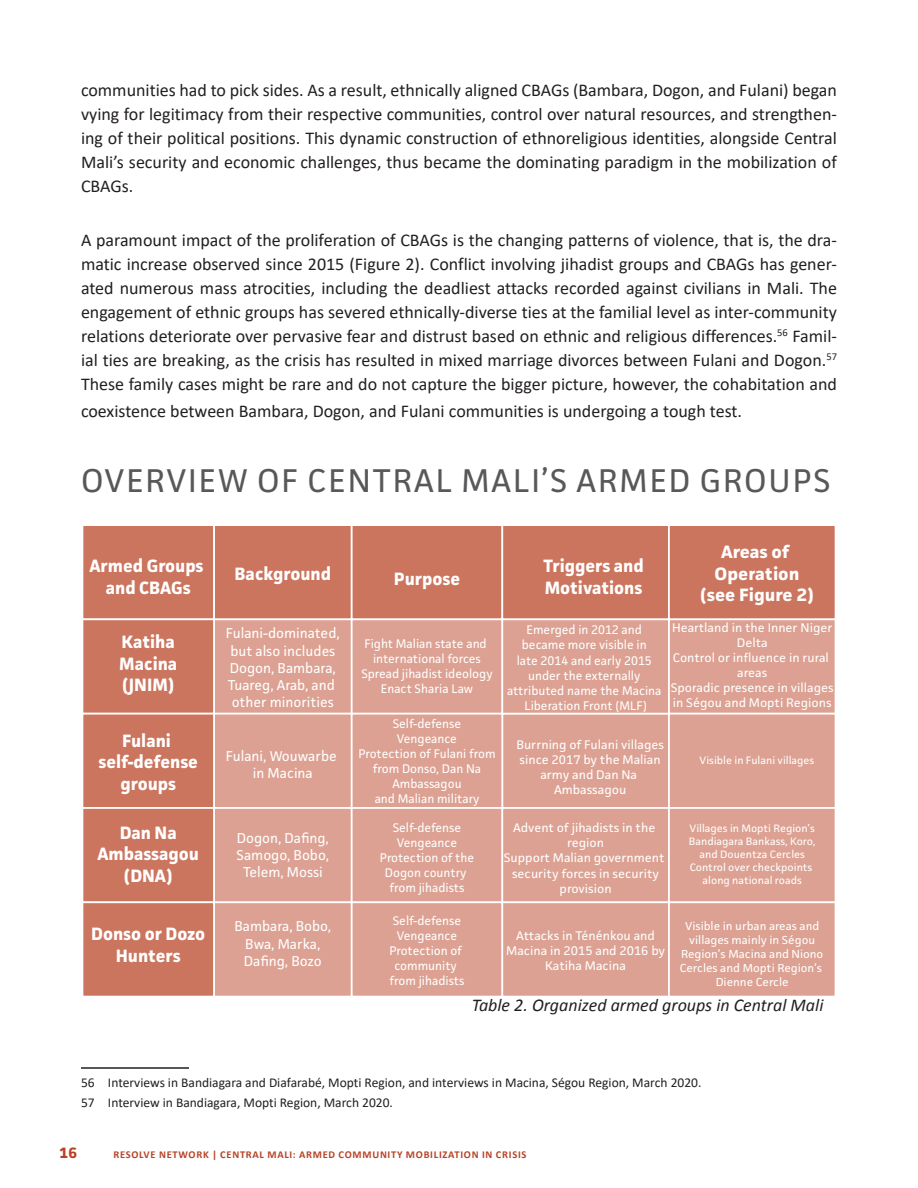
<style>
.page{position:relative;width:918px;height:1188px;background:#fff}
.page>*{position:absolute;margin:0;border:0;box-sizing:border-box;transform-origin:0 0}
.t1{font:33px "Facit";letter-spacing:.06em;color:#57585a}
.t2{font:18px/24px "Calibri";color:#231f20;text-align:justify}
.t3{font:700 18px/21.5px "Facit";color:#fff;text-align:center}
.t4{font:italic 18px "Calibri";color:#231f20}
.t5{font:700 18px/21.5px "Facit";color:#fff;text-align:center;scale:1.04 1}
.t6{font:700 15px "Facit";color:#b74326}
.t7{font:14.4px/17.2px "Facit";color:#fff;text-align:center}
.t8{font:13.5px/19.5px "Calibri";color:#231f20}
.t9{font:12.6px/15px "Facit";color:#fff;text-align:center}
.t10{font:12.6px/15px "Facit";color:#fff;text-align:center;scale:1.04 1}
.t11{font:11.7px/14px "Facit";color:#fff;text-align:center;scale:1.04 1}
.t12{font:10.8px/12.9px "Facit";color:#fff;text-align:center;scale:1.04 1}
.t13{font:700 10.5px "Calibri";letter-spacing:.07em;color:#b74326}
</style>
<div class="page">
<hr style="left:81px;top:1067px;width:108px;height:2px;background:#231f20">
<div style="left:502px;top:714px;width:167px;height:94px;background:#dca192"></div>
<div style="left:83px;top:526px;width:752px;height:92px;background:#cb755f"></div>
<div style="left:82px;top:619px;width:132px;height:95px;background:#cb755f"></div>
<div style="left:82px;top:618px;width:133px;height:97px;border:2px solid #fff"></div>
<div style="left:214px;top:619px;width:138px;height:95px;background:#dca192"></div>
<div style="left:213px;top:618px;width:140px;height:97px;border:2px solid #fff"></div>
<div style="left:352px;top:619px;width:150px;height:95px;background:#dca192"></div>
<div style="left:351px;top:618px;width:152px;height:97px;border:2px solid #fff"></div>
<div style="left:502px;top:619px;width:167px;height:95px;background:#dca192"></div>
<div style="left:501px;top:618px;width:169px;height:97px;border:2px solid #fff"></div>
<div style="left:669px;top:619px;width:167px;height:95px;background:#dca192"></div>
<div style="left:668px;top:618px;width:168px;height:97px;border:2px solid #fff"></div>
<div style="left:82px;top:714px;width:132px;height:94px;background:#cb755f"></div>
<div style="left:82px;top:713px;width:133px;height:96px;border:2px solid #fff"></div>
<div style="left:214px;top:714px;width:138px;height:94px;background:#dca192"></div>
<div style="left:213px;top:713px;width:140px;height:96px;border:2px solid #fff"></div>
<div style="left:352px;top:714px;width:150px;height:94px;background:#dca192"></div>
<div style="left:351px;top:713px;width:152px;height:96px;border:2px solid #fff"></div>
<div style="left:669px;top:714px;width:167px;height:94px;background:#dca192"></div>
<div style="left:668px;top:713px;width:168px;height:96px;border:2px solid #fff"></div>
<div style="left:82px;top:808px;width:132px;height:94px;background:#cb755f"></div>
<div style="left:82px;top:807px;width:133px;height:96px;border:2px solid #fff"></div>
<div style="left:214px;top:808px;width:138px;height:94px;background:#dca192"></div>
<div style="left:213px;top:807px;width:140px;height:96px;border:2px solid #fff"></div>
<div style="left:352px;top:808px;width:150px;height:94px;background:#dca192"></div>
<div style="left:351px;top:807px;width:152px;height:96px;border:2px solid #fff"></div>
<div style="left:502px;top:808px;width:167px;height:94px;background:#dca192"></div>
<div style="left:501px;top:807px;width:169px;height:96px;border:2px solid #fff"></div>
<div style="left:669px;top:808px;width:167px;height:94px;background:#dca192"></div>
<div style="left:668px;top:807px;width:168px;height:96px;border:2px solid #fff"></div>
<div style="left:82px;top:902px;width:132px;height:95px;background:#cb755f"></div>
<div style="left:82px;top:901px;width:133px;height:96px;border:2px solid #fff"></div>
<div style="left:214px;top:902px;width:138px;height:95px;background:#dca192"></div>
<div style="left:213px;top:901px;width:140px;height:96px;border:2px solid #fff"></div>
<div style="left:352px;top:902px;width:150px;height:95px;background:#dca192"></div>
<div style="left:351px;top:901px;width:152px;height:96px;border:2px solid #fff"></div>
<div style="left:502px;top:902px;width:167px;height:95px;background:#dca192"></div>
<div style="left:501px;top:901px;width:169px;height:96px;border:2px solid #fff"></div>
<div style="left:669px;top:902px;width:167px;height:95px;background:#dca192"></div>
<div style="left:668px;top:901px;width:168px;height:96px;border:2px solid #fff"></div>
<p class="t2" style="left:81px;top:80px;width:757px">communities had to pick sides. As a result, ethnically aligned CBAGs (Bambara, Dogon, and Fulani) began vying for legitimacy from their respective communities, control over natural resources, and strengthen&shy;ing of their political positions. This dynamic construction of ethnoreligious identities, alongside Central Mali’s security and economic challenges, thus became the dominating paradigm in the mobilization of CBAGs.</p>
<p class="t2" style="left:81px;top:230px;width:758px">A paramount impact of the proliferation of CBAGs is the changing patterns of violence, that is, the dra&shy;matic increase observed since 2015 (Figure 2). Conflict involving jihadist groups and CBAGs has gener&shy;ated numerous mass atrocities, including the deadliest attacks recorded against civilians in Mali. The engagement of ethnic groups has severed ethnically-diverse ties at the familial level as inter-community relations deteriorate over pervasive fear and distrust based on ethnic and religious differences.<sup>56</sup> Famil&shy;ial ties are breaking, as the crisis has resulted in mixed marriage divorces between Fulani and Dogon.<sup>57<br></sup>These family cases might be rare and do not capture the bigger picture, however, the cohabitation and</p>
<p class="t2" style="left:81px;top:401px;width:663px">coexistence between Bambara, Dogon, and Fulani communities is undergoing a tough test.</p>
<h1 class="t1" style="left:81px;top:460px;width:751px">OVERVIEW OF CENTRAL MALI’S ARMED GROUPS</h1>
<p class="t3" style="left:89px;top:555px;width:116px">Armed Groups and CBAGs</p>
<p class="t3" style="left:235px;top:563px;width:98px">Background</p>
<p class="t3" style="left:394px;top:567px;width:68px">Purpose</p>
<p class="t3" style="left:543px;top:555px;width:102px;text-align:left">Triggers and<br>Motivations</p>
<p class="t5" style="left:700px;top:541px;width:111px">Areas of<br>Operation (see Figure 2)</p>
<p class="t3" style="left:119px;top:631px;width:60px;text-align:left">Katiha<br>Macina (JNIM)</p>
<p class="t3" style="left:98px;top:729px;width:101px">Fulani self-defense groups</p>
<p class="t3" style="left:97px;top:821px;width:103px">Dan Na<br>Ambassagou (DNA)</p>
<p class="t3" style="left:91px;top:923px;width:116px">Donso or Dozo<br>Hunters</p>
<p class="t10" style="left:671px;top:620px;width:158px">Heartland in the Inner Niger<br>Delta<br>Control or influence in rural areas<br>Sporadic presence in villages in Ségou and Mopti Regions</p>
<p class="t9" style="left:507px;top:622px;width:156px">Emerged in 2012 and became more visible in<br>late 2014 and early 2015 under the externally attributed name the Macina<br>Liberation Front (MLF)</p>
<p class="t10" style="left:516px;top:737px;width:144px">Burrning of Fulani villages since 2017 by the Malian army and Dan Na<br>Ambassagou</p>
<p class="t10" style="left:504px;top:820px;width:156px">Advent of jihadists in the region<br>Support Malian government security forces in security provision</p>
<p class="t10" style="left:506px;top:928px;width:154px">Attacks in Ténénkou and<br>Macina in 2015 and 2016 by<br>Katiha Macina</p>
<p class="t7" style="left:226px;top:625px;width:115px;text-align:left">Fulani-dominated, but also includes<br>Dogon, Bambara,<br>Tuareg, Arab, and other minorities</p>
<p class="t9" style="left:361px;top:636px;width:133px">Fight Malian state and international forces<br>Spread jihadist ideology<br>Enact Sharia Law</p>
<p class="t9" style="left:358px;top:716px;width:139px">Self-defense<br>Vengeance<br>Protection of Fulani from from Donso, Dan Na<br>Ambassagou<br>and Malian military</p>
<p class="t9" style="left:380px;top:820px;width:96px">Self-defense<br>Vengeance<br>Protection of the<br>Dogon country from jihadists</p>
<p class="t9" style="left:389px;top:913px;width:77px">Self-defense<br>Vengeance<br>Protection of community from jihadists</p>
<p class="t7" style="left:226px;top:747px;width:112px">Fulani, Wouwarbe in Macina</p>
<p class="t12" style="left:700px;top:753px;width:112px">Visible in Fulani villages</p>
<p class="t12" style="left:689px;top:822px;width:123px">Villages in Mopti Region’s<br>Bandiagara Bankass, Koro, and Douentza Cercles<br>Control over checkpoints along national roads</p>
<p class="t11" style="left:680px;top:919px;width:140px">Visible in urban areas and villages mainly in Ségou<br>Region’s Macina and Niono<br>Cercles and Mopti Region’s<br>Dienne Cercle</p>
<p class="t4" style="left:472px;top:998px;width:353px">Table 2. Organized armed groups in Central Mali</p>
<p class="t7" style="left:237px;top:829px;width:94px">Dogon, Dafing,<br>Samogo, Bobo,<br>Telem, Mossi</p>
<p class="t7" style="left:234px;top:918px;width:98px">Bambara, Bobo,<br>Bwa, Marka,<br>Dafing, Bozo</p>
<p class="t8" style="left:81px;top:1074px;width:622px">56 Interviews in Bandiagara and Diafarabé, Mopti Region, and interviews in Macina, Ségou Region, March 2020.<br>57 Interview in Bandiagara, Mopti Region, March 2020.</p>
<p class="t6" style="left:59px;top:1143px;width:19px">16</p>
<p class="t13" style="left:113px;top:1150px;width:415px">RESOLVE NETWORK | CENTRAL MALI: ARMED COMMUNITY MOBILIZATION IN CRISIS</p>
</div>
